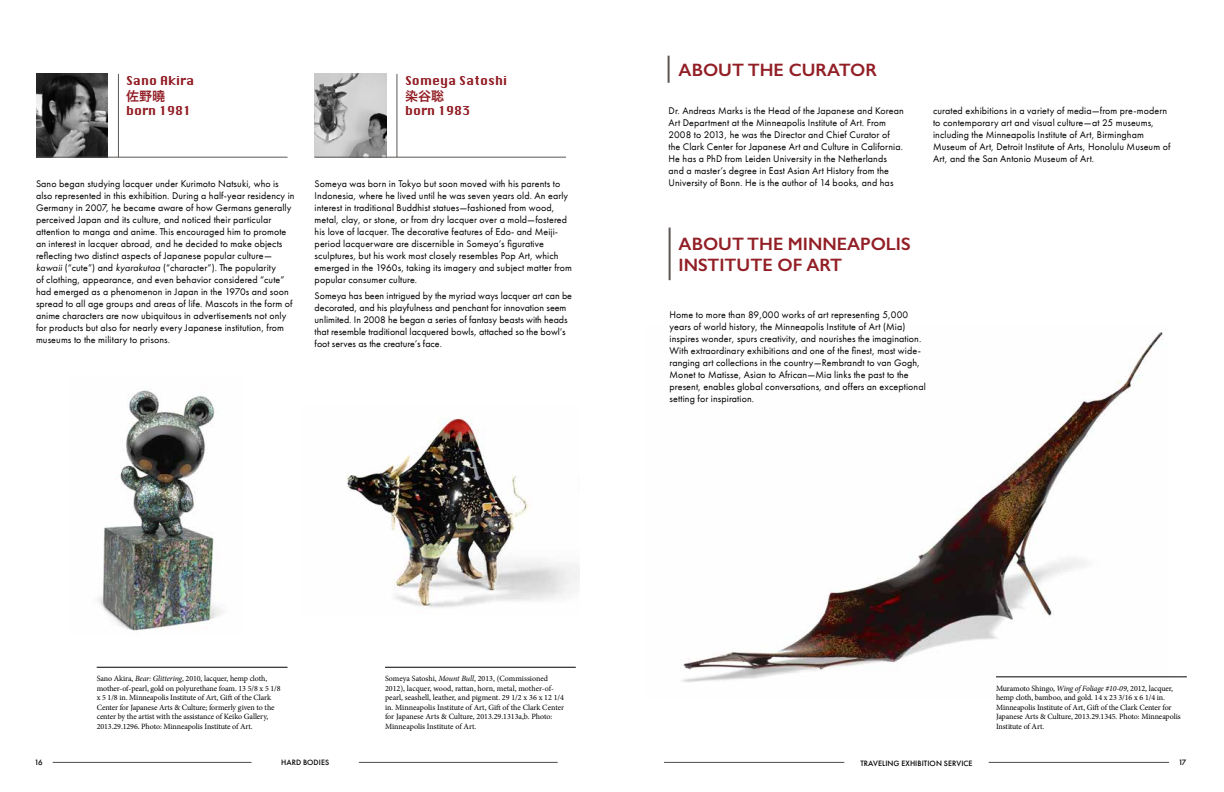
<style>
.page{position:relative;width:1224px;height:792px;background:#fff}
.page>*{position:absolute;margin:0;border:0;box-sizing:border-box;transform-origin:0 0}
.t1{font:600 18px/21.6px "Gill Sans";color:#921f26}
.t2{font:13px "Hiragino Sans CNS W6";color:#921f26}
.t3{font:12px "Silom";color:#921f26}
.t4{font:10px/12px "Futura PT";letter-spacing:.01em;color:#000}
.t5{font:8px/9.6px "Minion Pro";letter-spacing:-.01em;color:#000}
.t6{font:500 8px "Futura PT";letter-spacing:.01em;color:#000}
.s1{font-style:italic}
</style>
<div class="page">
<hr style="left:53px;top:762px;width:198px;height:1px;background:#4d4c4c">
<hr style="left:664px;top:762px;width:180px;height:1px;background:#4d4c4c">
<hr style="left:359px;top:762px;width:198px;height:1px;background:#4d4c4c">
<hr style="left:989px;top:762px;width:180px;height:1px;background:#4d4c4c">
<img style="left:36px;top:74px;width:72px;height:83px">
<img style="left:315px;top:74px;width:72px;height:83px">
<img style="left:682px;top:332px;width:487px;height:351px">
<hr style="left:97px;top:667px;width:191px;height:1px;background:#000">
<hr style="left:996px;top:677px;width:191px;height:1px;background:#000">
<img style="left:98px;top:389px;width:124px;height:242px">
<img style="left:346px;top:418px;width:234px;height:190px">
<hr style="left:668px;top:56px;width:2px;height:27px;background:#5c5753">
<hr style="left:669px;top:228px;width:2px;height:52px;background:#5c5753">
<hr style="left:385px;top:667px;width:191px;height:1px;background:#000">
<hr style="left:118px;top:74px;width:1px;height:83px;background:#5c5753">
<hr style="left:397px;top:74px;width:1px;height:83px;background:#5c5753">
<hr style="left:36px;top:157px;width:252px;height:1px;background:#5c5753">
<hr style="left:314px;top:157px;width:252px;height:1px;background:#5c5753">
<p class="t3" style="left:126px;top:74px;width:70px">Sano Akira</p>
<h2 class="t2" style="left:126px;top:85px;width:40px">佐野曉</h2>
<p class="t3" style="left:126px;top:104px;width:67px">born 1981</p>
<p class="t3" style="left:405px;top:74px;width:104px">Someya Satoshi</p>
<h2 class="t2" style="left:405px;top:85px;width:40px">染谷聡</h2>
<p class="t3" style="left:405px;top:104px;width:67px">born 1983</p>
<p class="t4" style="left:36px;top:177px;width:260px">Sano began studying lacquer under Kurimoto Natsuki, who is also represented in this exhibition. During a half-year residency in Germany in 2007, he became aware of how Germans generally perceived Japan and its culture, and noticed their particular attention to manga and anime. This encouraged him to promote an interest in lacquer abroad, and he decided to make objects reflecting two distinct aspects of Japanese popular culture— <span class="s1">kawaii</span> (“cute”) and <span class="s1">kyarakutaa</span> (“character”). The popularity<br>of clothing, appearance, and even behavior considered “cute” had emerged as a phenomenon in Japan in the 1970s and soon spread to all age groups and areas of life. Mascots in the form of anime characters are now ubiquitous in advertisements not only for products but also for nearly every Japanese institution, from museums to the military to prisons.</p>
<p class="t4" style="left:315px;top:177px;width:259px">Someya was born in Tokyo but soon moved with his parents to Indonesia, where he lived until he was seven years old. An early interest in traditional Buddhist statues—fashioned from wood, metal, clay, or stone, or from dry lacquer over a mold—fostered his love of lacquer. The decorative features of Edo- and Meiji&shy;period lacquerware are discernible in Someya’s figurative sculptures, but his work most closely resembles Pop Art, which emerged in the 1960s, taking its imagery and subject matter from popular consumer culture.</p>
<p class="t4" style="left:315px;top:290px;width:259px">Someya has been intrigued by the myriad ways lacquer art can be decorated, and his playfulness and penchant for innovation seem unlimited. In 2008 he began a series of fantasy beasts with heads that resemble traditional lacquered bowls, attached so the bowl’s foot serves as the creature’s face.</p>
<h1 class="t1" style="left:679px;top:59px;width:200px">ABOUT THE CURATOR</h1>
<p class="t4" style="left:669px;top:105px;width:237px">Dr. Andreas Marks is the Head of the Japanese and Korean Art Department at the Minneapolis Institute of Art. From 2008 to 2013, he was the Director and Chief Curator of the Clark Center for Japanese Art and Culture in California.<br>He has a PhD from Leiden University in the Netherlands and a master’s degree in East Asian Art History from the University of Bonn. He is the author of 14 books, and has</p>
<p class="t4" style="left:933px;top:105px;width:239px">curated exhibitions in a variety of media—from pre-modern to contemporary art and visual culture—at 25 museums, including the Minneapolis Institute of Art, Birmingham Museum of Art, Detroit Institute of Arts, Honolulu Museum of Art, and the San Antonio Museum of Art.</p>
<h1 class="t1" style="left:679px;top:233px;width:234px">ABOUT THE MINNEAPOLIS<br>INSTITUTE OF ART</h1>
<p class="t4" style="left:670px;top:309px;width:258px">Home to more than 89,000 works of art representing 5,000 years of world history, the Minneapolis Institute of Art (Mia) inspires wonder, spurs creativity, and nourishes the imagination.<br>With extraordinary exhibitions and one of the finest, most wide&shy;ranging art collections in the country—Rembrandt to van Gogh, Monet to Matisse, Asian to African—Mia links the past to the present, enables global conversations, and offers an exceptional setting for inspiration.</p>
<p class="t5" style="left:97px;top:674px;width:185px">Sano Akira, <span class="s1">Bear: Glittering</span>, 2010, lacquer, hemp cloth, mother-of-pearl, gold on polyurethane foam. 13 5/8 x 5 1/8 x 5 1/8 in. Minneapolis Institute of Art, Gift of the Clark Center for Japanese Arts &amp; Culture; formerly given to the center by the artist with the assistance of Keiko Gallery, 2013.29.1296. Photo: Minneapolis Institute of Art.</p>
<p class="t5" style="left:996px;top:683px;width:186px">Muramoto Shingo, <span class="s1">Wing of Foliage #10-09</span>, 2012, lacquer, hemp cloth, bamboo, and gold. 14 x 23 3/16 x 6 1/4 in.<br>Minneapolis Institute of Art, Gift of the Clark Center for Japanese Arts &amp; Culture, 2013.29.1345. Photo: Minneapolis Institute of Art.</p>
<p class="t5" style="left:385px;top:674px;width:181px">Someya Satoshi, <span class="s1">Mount Bull</span>, 2013, (Commissioned 2012), lacquer, wood, rattan, horn, metal, mother-of&shy;pearl, seashell, leather, and pigment. 29 1/2 x 36 x 12 1/4 in. Minneapolis Institute of Art, Gift of the Clark Center for Japanese Arts &amp; Culture, 2013.29.1313a,b. Photo:<br>Minneapolis Institute of Art.</p>
<p class="t6" style="left:34px;top:758px;width:10px">16</p>
<p class="t6" style="left:281px;top:758px;width:50px">HARD BODIES</p>
<p class="t6" style="left:860px;top:759px;width:114px">TRAVELING EXHIBITION SERVICE</p>
<p class="t6" style="left:1179px;top:758px;width:9px">17</p>
</div>
